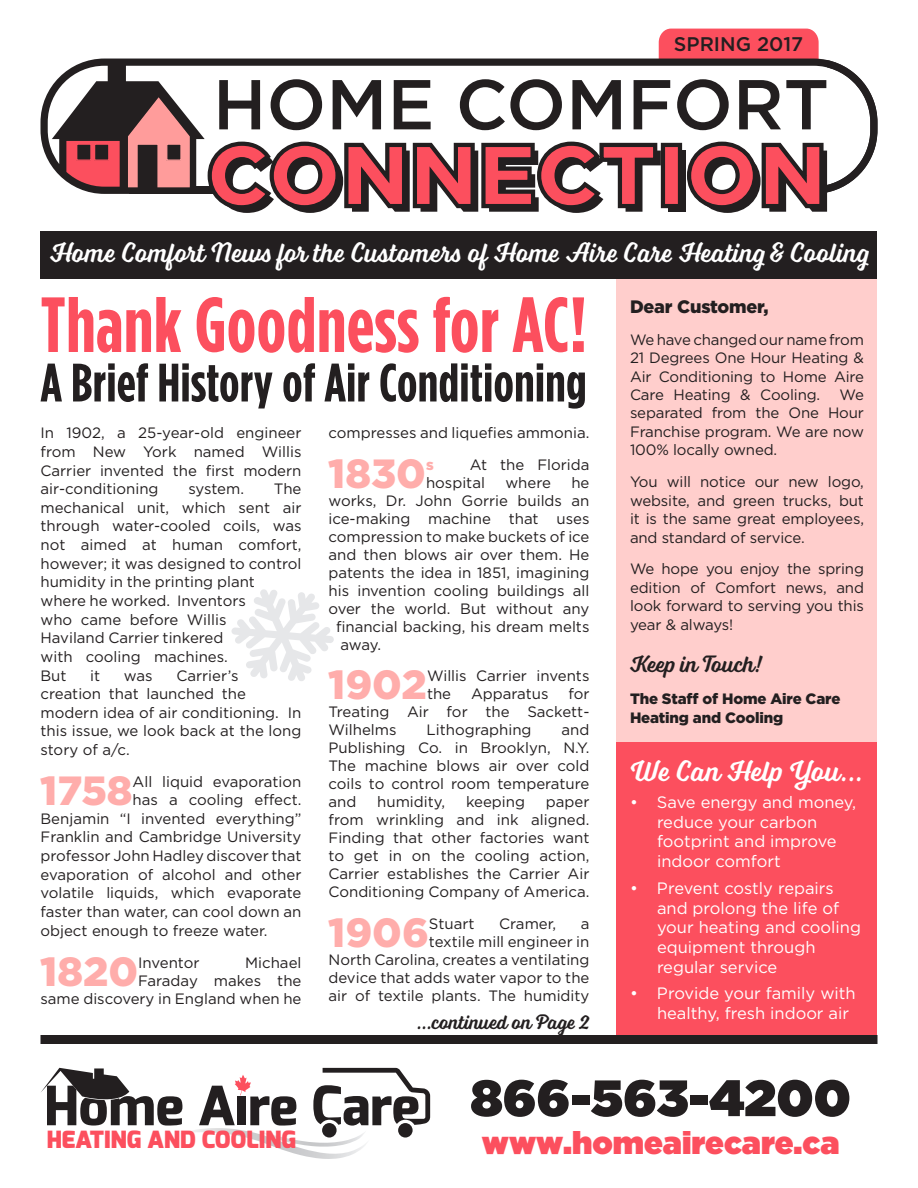
<style>
.page{position:relative;width:918px;height:1188px;background:#fff}
.page>*{position:absolute;margin:0;border:0;box-sizing:border-box;transform-origin:0 0}
.t1{font:700 78px "Gotham Condensed";letter-spacing:.005em;color:#fc4f5e}
.t2{font:700 54px "Gotham Condensed";letter-spacing:.005em;color:#231f20}
.t3{font:900 51px "Gotham HTF";color:#231f20}
.t4{font:900 40.65px "Gotham";color:#ffadab}
.t5{font:900 31.5px "Gotham HTF";color:#fc4f5e}
.t6{font:30px "Voltage";color:#fff}
.t7{font:28.5px "Voltage";color:#fff}
.t8{font:24px "Voltage";letter-spacing:-.01em;color:#231f20}
.t9{font:900 23.7px "Exo";color:#fc4f5e}
.t10{font:21px "Voltage";letter-spacing:-.01em;color:#231f20}
.t11{font:500 19.65px "Gotham";color:#231f20}
.t12{font:900 18px "Gotham";letter-spacing:-.01em;color:#231f20}
.t13{font:16.5px/19.8px "Gotham";color:#fff}
.t14{font:15px/18.6px "Gotham";color:#231f20;text-align:justify}
.t15{font:900 15px/18.5px "Gotham";letter-spacing:-.01em;color:#231f20}
.t16{font:900 15px "Gotham";color:#ffadab}
</style>
<div class="page">
<div style="left:616px;top:276px;width:262px;height:470px;background:#ffcecc"></div>
<div style="left:616px;top:742px;width:262px;height:295px;background:#fc4f5e"></div>
<svg style="left:41px;top:59px;width:837px;height:135px"></svg>
<div style="left:95px;top:144px;width:14px;height:16px;background:#231f20"></div>
<div style="left:94px;top:143px;width:16px;height:18px;border:1px solid #fc4f5e"></div>
<div style="left:77px;top:144px;width:14px;height:16px;background:#231f20"></div>
<div style="left:76px;top:143px;width:16px;height:18px;border:1px solid #fc4f5e"></div>
<div style="left:129px;top:187px;width:90px;height:7px;background:#231f20"></div>
<svg style="left:205px;top:29px;width:672px;height:184px"></svg>
<svg style="left:127px;top:96px;width:63px;height:92px;background:#ad7272"></svg>
<div style="left:167px;top:144px;width:14px;height:16px;background:#231f20"></div>
<div style="left:166px;top:143px;width:16px;height:18px;border:1px solid #ff9c9b"></div>
<div style="left:40px;top:231px;width:838px;height:48px;background:#231f20"></div>
<svg style="left:41px;top:1068px;width:389px;height:91px"></svg>
<div style="left:40px;top:1035px;width:838px;height:9px;background:#231f20"></div>
<svg style="left:231px;top:589px;width:103px;height:92px"></svg>
<p class="t11" style="left:674px;top:31px;width:131px">SPRING 2017</p>
<p class="t7" style="left:50px;top:236px;width:819px">Home Comfort News for the Customers of Home Aire Care Heating &amp; Cooling</p>
<p class="t12" style="left:630px;top:294px;width:140px">Dear Customer,</p>
<p class="t14" style="left:630px;top:330px;width:236px">We have changed our name from 21 Degrees One Hour Heating &amp; Air Conditioning to Home Aire Care Heating &amp; Cooling.</p>
<p class="t1" style="left:40px;top:281px;width:548px">Thank Goodness for AC!</p>
<p class="t2" style="left:40px;top:352px;width:548px">A Brief History of Air Conditioning</p>
<p class="t14" style="left:630px;top:385px;width:236px;text-indent:210px">We separated from the One Hour Franchise program. We are now 100% locally owned.</p>
<p class="t14" style="left:630px;top:472px;width:236px">You will notice our new logo, website, and green trucks, but it is the same great employees, and standard of service.</p>
<p class="t14" style="left:630px;top:560px;width:235px">We hope you enjoy the spring edition of Comfort news, and look forward to serving you this year &amp; always!</p>
<p class="t8" style="left:630px;top:650px;width:135px">Keep in Touch!</p>
<p class="t15" style="left:630px;top:690px;width:212px">The Staff of Home Aire Care<br>Heating and Cooling</p>
<p class="t14" style="left:328px;top:423px;width:262px">compresses and liquefies ammonia.</p>
<p class="t4" style="left:328px;top:445px;width:99px">1830</p>
<p class="t16" style="left:426px;top:454px;width:9px">s</p>
<p class="t14" style="left:40px;top:423px;width:263px">In 1902, a 25-year-old engineer from New York named Willis Carrier invented the first modern air-conditioning</p>
<p class="t14" style="left:426px;top:455px;width:165px;line-height:18px;text-indent:44px">At the Florida hospital</p>
<p class="t14" style="left:505px;top:473px;width:47px">where</p>
<p class="t14" style="left:571px;top:473px;width:20px">he</p>
<p class="t14" style="left:328px;top:491px;width:262px">works, Dr. John Gorrie builds an</p>
<p class="t14" style="left:328px;top:509px;width:263px">ice-making machine that uses</p>
<p class="t14" style="left:328px;top:527px;width:263px">compression to make buckets of ice</p>
<p class="t14" style="left:328px;top:545px;width:263px">and then blows air over them. He</p>
<p class="t14" style="left:328px;top:563px;width:263px">patents the idea in 1851, imagining</p>
<p class="t14" style="left:328px;top:581px;width:263px">his invention cooling buildings all</p>
<p class="t14" style="left:328px;top:599px;width:262px">over the world. But without any</p>
<p class="t14" style="left:336px;top:617px;width:255px">financial backing, his dream melts</p>
<p class="t14" style="left:340px;top:635px;width:42px">away.</p>
<p class="t4" style="left:328px;top:657px;width:100px">1902</p>
<p class="t14" style="left:427px;top:667px;width:164px;line-height:18px">Willis Carrier invents the</p>
<p class="t14" style="left:40px;top:479px;width:263px;text-align:left;text-indent:233px">The mechanical unit, which sent air through water-cooled coils, was not aimed at human comfort, however; it was designed to control humidity in the printing plant where he worked. Inventors<br>who came before Willis<br>Haviland Carrier tinkered<br>with cooling machines.<br>But</p>
<p class="t14" style="left:188px;top:479px;width:57px">system.</p>
<p class="t14" style="left:40px;top:666px;width:263px;text-align:left;text-indent:136px">Carrier’s creation that launched the modern idea of air conditioning. In this issue, we look back at the long story of a/c.</p>
<p class="t4" style="left:40px;top:763px;width:94px">1758</p>
<p class="t14" style="left:133px;top:772px;width:170px">All liquid evaporation</p>
<p class="t14" style="left:90px;top:666px;width:12px">it</p>
<p class="t14" style="left:124px;top:666px;width:30px">was</p>
<p class="t14" style="left:328px;top:685px;width:262px;line-height:18px;text-indent:240px">for Treating Air for the Sackett-Wilhelms</p>
<p class="t14" style="left:471px;top:684px;width:79px">Apparatus</p>
<p class="t14" style="left:328px;top:721px;width:263px;line-height:18px;text-indent:233px">and Publishing Co. in Brooklyn, N.Y.<br>The machine blows air over cold coils to control room temperature and</p>
<p class="t14" style="left:427px;top:720px;width:106px">Lithographing</p>
<p class="t6" style="left:631px;top:753px;width:234px">We Can Help You...</p>
<p class="t13" style="left:657px;top:792px;width:201px;text-indent:-27px">• Save energy and money, reduce your carbon footprint and improve indoor comfort</p>
<p class="t13" style="left:657px;top:878px;width:206px;text-indent:-27px">• Prevent costly repairs and prolong the life of your heating and cooling equipment through regular service</p>
<p class="t13" style="left:657px;top:983px;width:200px;text-indent:-27px">• Provide your family with healthy, fresh indoor air</p>
<p class="t14" style="left:133px;top:790px;width:170px">has a cooling effect.</p>
<p class="t14" style="left:40px;top:809px;width:262px">Benjamin “I invented everything”</p>
<p class="t14" style="left:40px;top:828px;width:262px">Franklin and Cambridge University</p>
<p class="t14" style="left:40px;top:846px;width:262px">professor John Hadley discover that</p>
<p class="t14" style="left:40px;top:865px;width:263px">evaporation of alcohol and other</p>
<p class="t14" style="left:40px;top:883px;width:262px">volatile liquids, which evaporate</p>
<p class="t14" style="left:40px;top:902px;width:263px">faster than water, can cool down an</p>
<p class="t14" style="left:40px;top:921px;width:228px">object enough to freeze water.</p>
<p class="t4" style="left:40px;top:943px;width:99px">1820</p>
<p class="t14" style="left:138px;top:953px;width:63px">Inventor</p>
<p class="t14" style="left:377px;top:792px;width:69px">humidity,</p>
<p class="t14" style="left:466px;top:792px;width:61px">keeping</p>
<p class="t14" style="left:328px;top:793px;width:263px;line-height:18px;text-indent:217px">paper from wrinkling and ink aligned.<br>Finding that other factories want to get in on the cooling action, Carrier establishes the Carrier Air Conditioning Company of America.</p>
<p class="t4" style="left:328px;top:904px;width:102px">1906</p>
<p class="t14" style="left:429px;top:914px;width:47px">Stuart</p>
<p class="t14" style="left:499px;top:914px;width:58px">Cramer,</p>
<p class="t14" style="left:328px;top:914px;width:263px;line-height:18px;text-align:right">a<br>textile mill engineer in<br>North Carolina, creates a ventilating device that adds water vapor to the air of textile plants. The humidity</p>
<p class="t14" style="left:40px;top:953px;width:263px;text-align:right">Michael<br>Faraday makes the<br>same discovery in England when he</p>
<p class="t10" style="left:417px;top:1009px;width:174px">...continued on Page 2</p>
<h3 class="t9" style="left:47px;top:1124px;width:251px">HEATING AND COOLING</h3>
<p class="t3" style="left:471px;top:1069px;width:382px">866-563-4200</p>
<p class="t5" style="left:482px;top:1125px;width:359px">www.homeairecare.ca</p>
</div>
